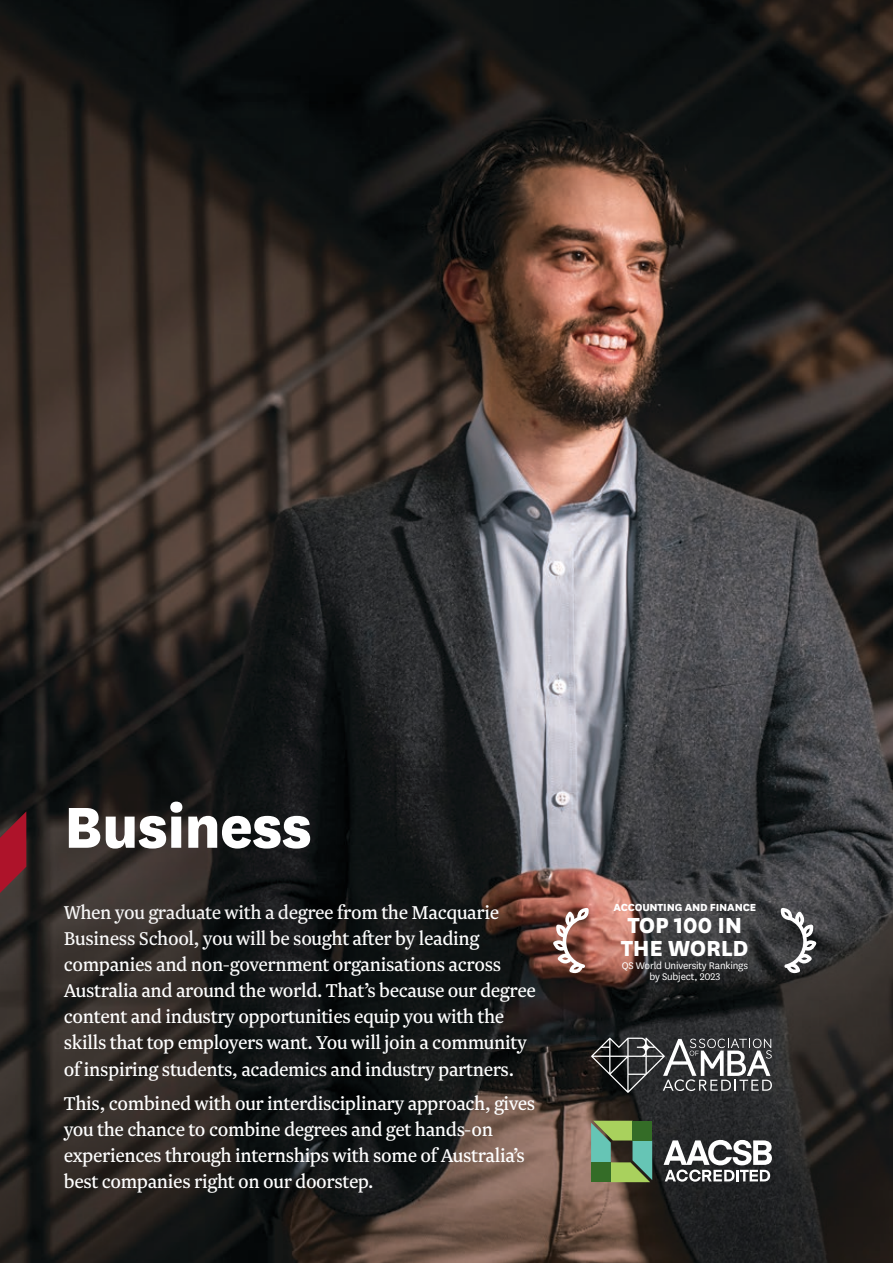
<style>
.page{position:relative;width:893px;height:1263px;background:#fff}
.page>*{position:absolute;margin:0;border:0;box-sizing:border-box;transform-origin:0 0}
.Header_Pages_-_Course_Name{font:800 67.5px "National";letter-spacing:-.015em;color:#fff}
.t1{font:800 25.5px "National";letter-spacing:-.015em;color:#fff}
.Header_Pages_-_Texts{font:21.75px/26.1px "Newzald";letter-spacing:-.015em;color:#fff}
.t2{font:800 12px "National";letter-spacing:-.015em;color:#fff}
.t3{font:11.25px/10.5px "National";letter-spacing:-.015em;color:#fff;text-align:center}
</style>
<div class="page">
<img style="left:0;top:0;width:893px;height:1263px">
<svg style="left:553px;top:908px;width:36px;height:65px"></svg>
<svg style="left:780px;top:908px;width:36px;height:65px"></svg>
<div style="left:0;top:645px;width:469px;height:368px;background:#20161a;opacity:.75"></div>
<svg style="left:0;top:811px;width:26px;height:95px"></svg>
<svg style="left:591px;top:1121px;width:61px;height:61px"></svg>
<div style="left:591px;top:1162px;width:20px;height:20px;background:#346c27"></div>
<svg style="left:663px;top:1140px;width:109px;height:42px"></svg>
<svg style="left:591px;top:1037px;width:181px;height:56px"></svg>
<p class="Header_Pages_-_Course_Name" style="left:64px;top:778px;width:250px">Business</p>
<p class="Header_Pages_-_Texts" style="left:64px;top:899px;width:473px">When you graduate with a degree from the Macquarie Business School, you will be sought after by leading companies and non-government organisations across Australia and around the world. That’s because our degree content and industry opportunities equip you with the skills that top employers want. You will join a community of inspiring students, academics and industry partners.</p>
<p class="Header_Pages_-_Texts" style="left:64px;top:1090px;width:473px">This, combined with our interdisciplinary approach, gives you the chance to combine degrees and get hands-on experiences through internships with some of Australia’s best companies right on our doorstep.</p>
<p class="t2" style="left:614px;top:898px;width:144px">ACCOUNTING AND FINANCE</p>
<p class="t1" style="left:627px;top:907px;width:116px">TOP 100 IN</p>
<p class="t1" style="left:621px;top:929px;width:129px">THE WORLD</p>
<p class="t3" style="left:622px;top:960px;width:128px">QS World University Rankings by Subject, 2023</p>
</div>
